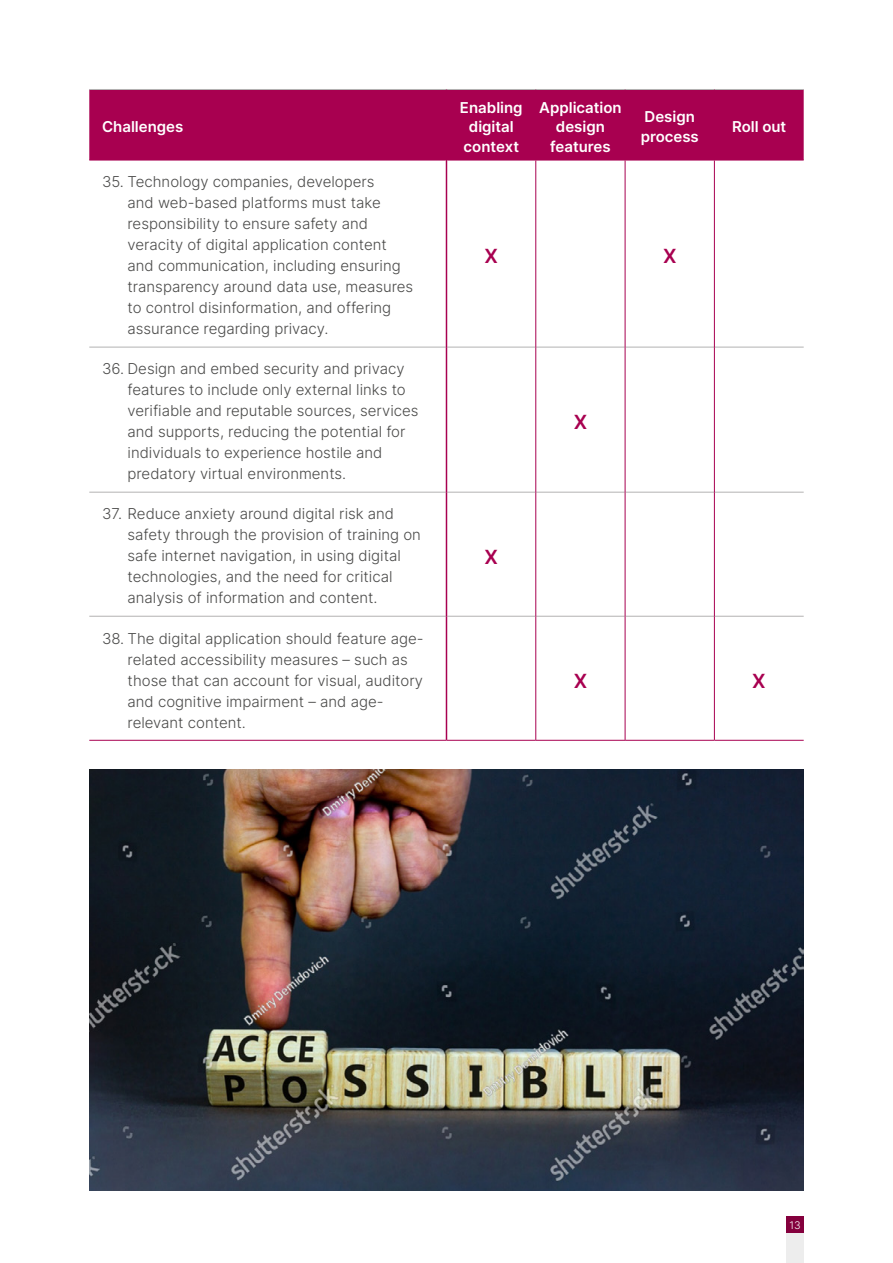
<style>
.page{position:relative;width:893px;height:1263px;background:#fff}
.page>*{position:absolute;margin:0;border:0;box-sizing:border-box;transform-origin:0 0}
.t1{font:19.5px "Inter";color:#a80050}
.t2{font:300 15px/21px "Inter";color:#4a4a49}
.t3{font:15px/19.5px "Inter";color:#fff;text-align:center}
.t4{font:300 10.5px "Inter";color:#fff}
</style>
<div class="page">
<div style="left:787px;top:1216px;width:17px;height:17px;background:#84003d"></div>
<div style="left:787px;top:1233px;width:17px;height:30px;background:#ededed"></div>
<div style="left:89px;top:90px;width:715px;height:70px;background:#a80050"></div>
<hr style="left:89px;top:89px;width:357px;height:1px;background:#b3b2b2">
<hr style="left:446px;top:89px;width:90px;height:1px;background:#b3b2b2">
<hr style="left:536px;top:89px;width:89px;height:1px;background:#b3b2b2">
<hr style="left:625px;top:89px;width:89px;height:1px;background:#b3b2b2">
<hr style="left:714px;top:89px;width:90px;height:1px;background:#b3b2b2">
<hr style="left:89px;top:347px;width:357px;height:1px;background:#b3b2b2">
<hr style="left:447px;top:347px;width:88px;height:1px;background:#b3b2b2">
<hr style="left:536px;top:347px;width:89px;height:1px;background:#b3b2b2">
<hr style="left:625px;top:347px;width:89px;height:1px;background:#b3b2b2">
<hr style="left:715px;top:347px;width:89px;height:1px;background:#b3b2b2">
<hr style="left:89px;top:492px;width:357px;height:1px;background:#b3b2b2">
<hr style="left:447px;top:492px;width:88px;height:1px;background:#b3b2b2">
<hr style="left:536px;top:492px;width:89px;height:1px;background:#b3b2b2">
<hr style="left:625px;top:492px;width:89px;height:1px;background:#b3b2b2">
<hr style="left:715px;top:492px;width:89px;height:1px;background:#b3b2b2">
<hr style="left:89px;top:616px;width:357px;height:1px;background:#b3b2b2">
<hr style="left:447px;top:616px;width:88px;height:1px;background:#b3b2b2">
<hr style="left:536px;top:616px;width:89px;height:1px;background:#b3b2b2">
<hr style="left:625px;top:616px;width:89px;height:1px;background:#b3b2b2">
<hr style="left:715px;top:616px;width:89px;height:1px;background:#b3b2b2">
<hr style="left:89px;top:160px;width:357px;height:1px;background:#a80050">
<hr style="left:447px;top:160px;width:89px;height:1px;background:#a80050">
<hr style="left:536px;top:160px;width:89px;height:1px;background:#a80050">
<hr style="left:625px;top:160px;width:89px;height:1px;background:#a80050">
<hr style="left:714px;top:160px;width:90px;height:1px;background:#a80050">
<hr style="left:89px;top:740px;width:357px;height:1px;background:#a80050">
<hr style="left:446px;top:740px;width:90px;height:1px;background:#a80050">
<hr style="left:536px;top:740px;width:89px;height:1px;background:#a80050">
<hr style="left:625px;top:740px;width:89px;height:1px;background:#a80050">
<hr style="left:714px;top:740px;width:90px;height:1px;background:#a80050">
<hr style="left:446px;top:90px;width:1px;height:70px;background:#a80050">
<hr style="left:446px;top:160px;width:1px;height:187px;background:#a80050">
<hr style="left:446px;top:347px;width:1px;height:145px;background:#a80050">
<hr style="left:446px;top:492px;width:1px;height:124px;background:#a80050">
<hr style="left:446px;top:616px;width:1px;height:124px;background:#a80050">
<hr style="left:535px;top:90px;width:1px;height:70px;background:#a80050">
<hr style="left:625px;top:90px;width:1px;height:70px;background:#a80050">
<hr style="left:714px;top:90px;width:1px;height:70px;background:#a80050">
<hr style="left:535px;top:160px;width:1px;height:187px;background:#a80050">
<hr style="left:625px;top:160px;width:1px;height:187px;background:#a80050">
<hr style="left:714px;top:160px;width:1px;height:187px;background:#a80050">
<hr style="left:535px;top:347px;width:1px;height:145px;background:#a80050">
<hr style="left:625px;top:347px;width:1px;height:145px;background:#a80050">
<hr style="left:714px;top:347px;width:1px;height:145px;background:#a80050">
<hr style="left:535px;top:492px;width:1px;height:124px;background:#a80050">
<hr style="left:625px;top:492px;width:1px;height:124px;background:#a80050">
<hr style="left:714px;top:492px;width:1px;height:124px;background:#a80050">
<hr style="left:535px;top:616px;width:1px;height:124px;background:#a80050">
<hr style="left:625px;top:616px;width:1px;height:124px;background:#a80050">
<hr style="left:714px;top:616px;width:1px;height:124px;background:#a80050">
<img style="left:89px;top:770px;width:715px;height:421px">
<p class="t3" style="left:102px;top:116px;width:83px">Challenges</p>
<p class="t2" style="left:128px;top:171px;width:287px;text-indent:-26px">35. Technology companies, developers<br>and web-based platforms must take responsibility to ensure safety and veracity of digital application content and communication, including ensuring transparency around data use, measures to control disinformation, and offering assurance regarding privacy.</p>
<p class="t2" style="left:128px;top:358px;width:293px;text-indent:-26px">36. Design and embed security and privacy features to include only external links to verifiable and reputable sources, services and supports, reducing the potential for individuals to experience hostile and predatory virtual environments.</p>
<p class="t2" style="left:128px;top:503px;width:295px;text-indent:-26px">37. Reduce anxiety around digital risk and safety through the provision of training on safe internet navigation, in using digital technologies, and the need for critical analysis of information and content.</p>
<p class="t2" style="left:128px;top:627px;width:298px;text-indent:-26px">38. The digital application should feature age&shy;related accessibility measures – such as those that can account for visual, auditory and cognitive impairment – and age&shy;relevant content.</p>
<p class="t3" style="left:460px;top:97px;width:64px">Enabling digital context</p>
<p class="t3" style="left:539px;top:97px;width:84px">Application design features</p>
<p class="t3" style="left:641px;top:107px;width:60px;text-align:left">Design process</p>
<p class="t3" style="left:732px;top:116px;width:56px">Roll out</p>
<h1 class="t1" style="left:484px;top:242px;width:15px">X</h1>
<h1 class="t1" style="left:663px;top:242px;width:15px">X</h1>
<h1 class="t1" style="left:484px;top:542px;width:15px">X</h1>
<h1 class="t1" style="left:574px;top:408px;width:15px">X</h1>
<h1 class="t1" style="left:574px;top:666px;width:15px">X</h1>
<h1 class="t1" style="left:752px;top:666px;width:15px">X</h1>
<p class="t4" style="left:789px;top:1218px;width:13px">13</p>
</div>
